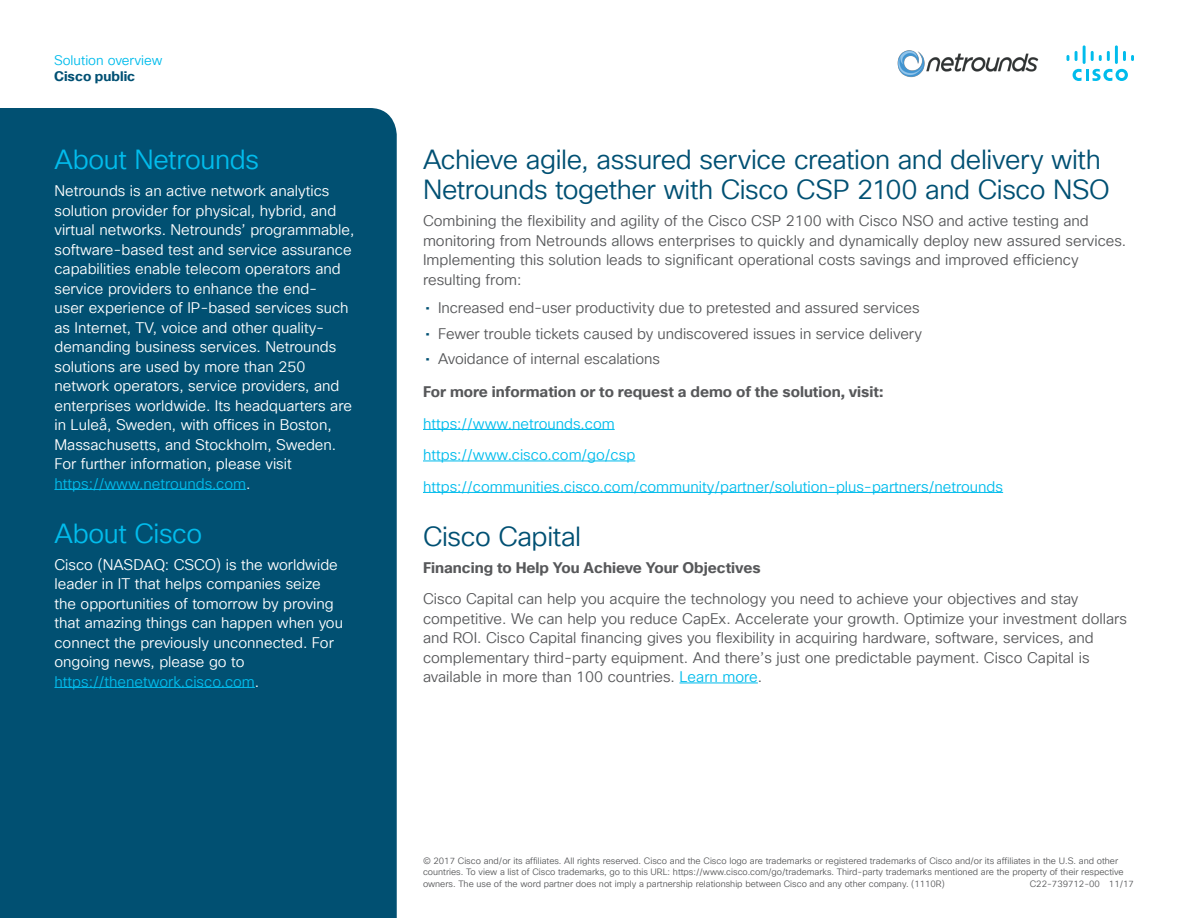
<style>
.page{position:relative;width:1188px;height:918px;background:#fff}
.page>*{position:absolute;margin:0;border:0;box-sizing:border-box;transform-origin:0 0}
.Subhead2_Indigo{font:27px/30px "Cisco Sans TT Light";letter-spacing:-.015em;color:#005073}
.Subhead2_Blue{font:27px "Cisco Sans TT Light";letter-spacing:-.015em;color:#01bcec}
.Body{font:15px/19.5px "Cisco Sans TT Light";color:#57585a}
.Body_White{font:15px/19.5px "Cisco Sans TT Light";color:#fff}
.Body-2{font:15px "Cisco Sans TT Light";color:#01bcec}
.Body-3{font:700 15px "Cisco Sans TT";color:#57585a}
.t1{font:13.5px "Cisco Sans TT Light";color:#01bcec}
.t2{font:700 13.5px "Cisco Sans TT";color:#005073}
.Footer_white{font:9px/11.2px "Cisco Sans TT Light";color:#57585a}
.s1{color:#01bcec}
.s2{font-family:"Cisco Sans TT";color:#005073}
</style>
<div class="page">
<svg style="left:1073px;top:69px;width:55px;height:12px"></svg>
<svg style="left:1067px;top:55px;width:2px;height:6px"></svg>
<svg style="left:1075px;top:51px;width:3px;height:10px"></svg>
<hr style="left:1083px;top:45px;width:3px;height:19px;background:#01bcec">
<svg style="left:1091px;top:51px;width:19px;height:10px"></svg>
<hr style="left:1115px;top:45px;width:3px;height:19px;background:#01bcec">
<svg style="left:1123px;top:51px;width:11px;height:10px"></svg>
<img style="left:897px;top:50px;width:142px;height:28px">
<div style="left:0;top:108px;width:397px;height:810px;background:#015072"></div>
<hr style="left:54px;top:489px;width:192px;height:1px;background:#01bcec">
<hr style="left:54px;top:687px;width:201px;height:1px;background:#01bcec">
<hr style="left:423px;top:429px;width:192px;height:1px;background:#01bcec">
<hr style="left:423px;top:461px;width:212px;height:1px;background:#01bcec">
<hr style="left:423px;top:492px;width:580px;height:1px;background:#01bcec">
<hr style="left:680px;top:683px;width:78px;height:1px;background:#01bcec">
<p class="t1" style="left:54px;top:51px;width:110px">Solution overview</p>
<p class="t2" style="left:54px;top:67px;width:83px">Cisco public</p>
<p class="Subhead2_Blue" style="left:54px;top:142px;width:206px">About Netrounds</p>
<p class="Body_White" style="left:54px;top:182px;width:302px">Netrounds is an active network analytics solution provider for physical, hybrid, and virtual networks. Netrounds’ programmable, software-based test and service assurance capabilities enable telecom operators and service providers to enhance the end-<br>user experience of IP-based services such as Internet, TV, voice and other quality&shy;demanding business services. Netrounds solutions are used by more than 250 network operators, service providers, and enterprises worldwide. Its headquarters are in Luleå, Sweden, with offices in Boston, Massachusetts, and Stockholm, Sweden.<br>For further information, please visit <span class="s1">https://www.netrounds.com</span>.</p>
<p class="Subhead2_Blue" style="left:54px;top:516px;width:149px">About Cisco</p>
<p class="Body_White" style="left:54px;top:555px;width:290px">Cisco (NASDAQ: CSCO) is the worldwide leader in IT that helps companies seize the opportunities of tomorrow by proving that amazing things can happen when you connect the previously unconnected. For ongoing news, please go to <span class="s1">https://thenetwork.cisco.com</span>.</p>
<p class="Subhead2_Indigo" style="left:423px;top:146px;width:688px">Achieve agile, assured service creation and delivery with<br>Netrounds together with Cisco CSP 2100 and Cisco NSO</p>
<p class="Body" style="left:423px;top:212px;width:705px">Combining the flexibility and agility of the Cisco CSP 2100 with Cisco NSO and active testing and monitoring from Netrounds allows enterprises to quickly and dynamically deploy new assured services.<br>Implementing this solution leads to significant operational costs savings and improved efficiency resulting from:</p>
<p class="Body" style="left:425px;top:299px;width:496px"><span class="s2">•</span> Increased end-user productivity due to pretested and assured services</p>
<p class="Body" style="left:425px;top:324px;width:498px"><span class="s2">•</span> Fewer trouble tickets caused by undiscovered issues in service delivery</p>
<p class="Body" style="left:425px;top:350px;width:236px"><span class="s2">•</span> Avoidance of internal escalations</p>
<p class="Body-3" style="left:423px;top:382px;width:462px">For more information or to request a demo of the solution, visit:</p>
<p class="Body-2" style="left:423px;top:414px;width:193px">https://www.netrounds.com</p>
<p class="Body-2" style="left:423px;top:445px;width:214px">https://www.cisco.com/go/csp</p>
<p class="Body-2" style="left:423px;top:477px;width:582px">https://communities.cisco.com/community/partner/solution-plus-partners/netrounds</p>
<p class="Subhead2_Indigo" style="left:423px;top:522px;width:160px">Cisco Capital</p>
<p class="Body-3" style="left:423px;top:557px;width:339px">Financing to Help You Achieve Your Objectives</p>
<p class="Body" style="left:423px;top:590px;width:706px">Cisco Capital can help you acquire the technology you need to achieve your objectives and stay competitive. We can help you reduce CapEx. Accelerate your growth. Optimize your investment dollars and ROI. Cisco Capital financing gives you flexibility in acquiring hardware, software, services, and complementary third-party equipment. And there’s just one predictable payment. Cisco Capital is available in more than 100 countries. <span class="s1">Learn more</span>.</p>
<p class="Footer_white" style="left:423px;top:856px;width:702px">© 2017 Cisco and/or its affiliates. All rights reserved. Cisco and the Cisco logo are trademarks or registered trademarks of Cisco and/or its affiliates in the U.S. and other countries. To view a list of Cisco trademarks, go to this URL: https://www.cisco.com/go/trademarks. Third-party trademarks mentioned are the property of their respective owners. The use of the word partner does not imply a partnership relationship between Cisco and any other company. (1110R)</p>
<p class="Footer_white" style="left:1030px;top:878px;width:106px">C22-739712-00 11/17</p>
</div>
